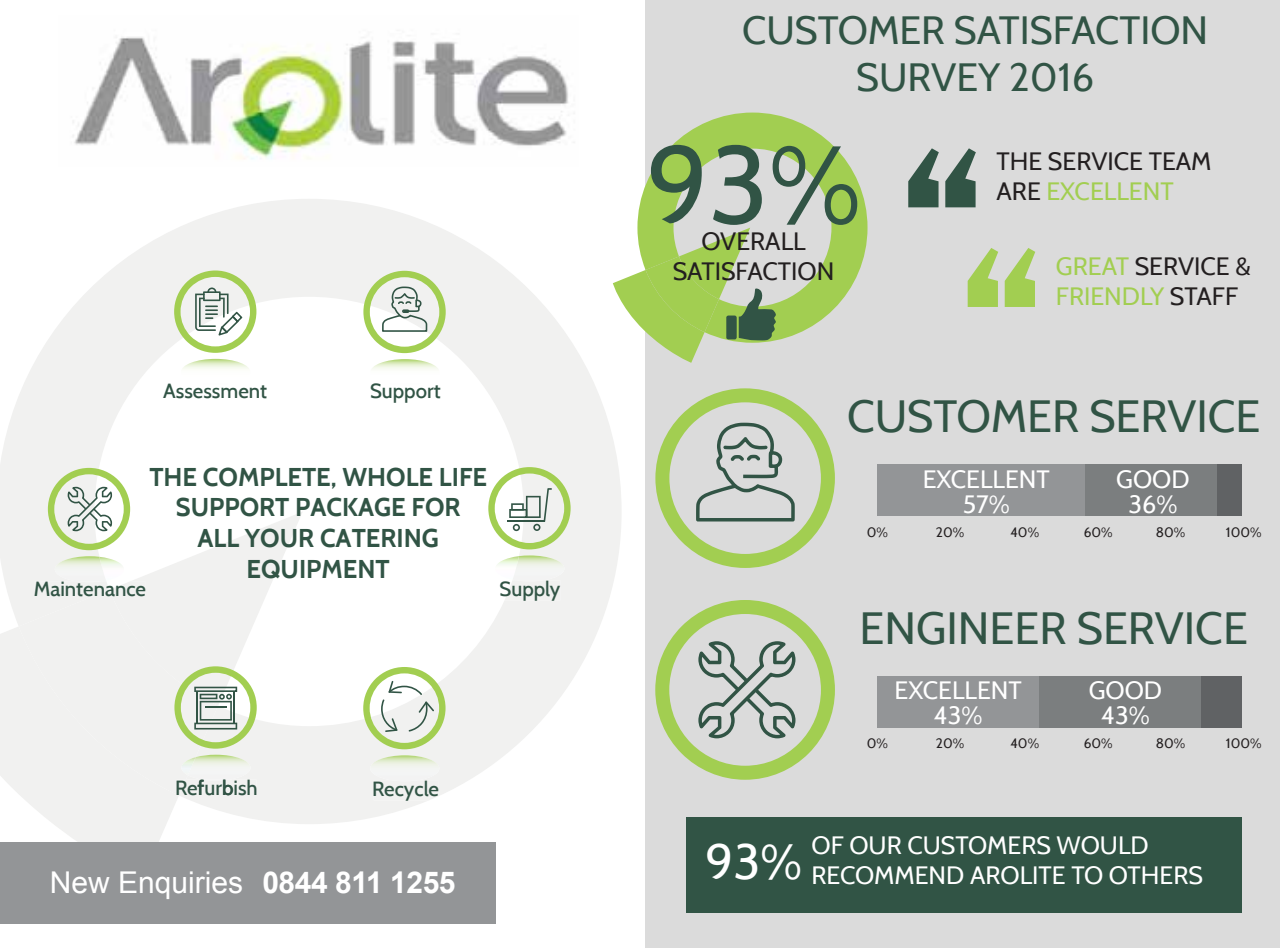
<style>
.page{position:relative;width:1280px;height:948px;background:#fff}
.page>*{position:absolute;margin:0;border:0;box-sizing:border-box;transform-origin:0 0}
.t1{font:110px "Cabin";color:#315445}
.t2{font:49.5px "Cabin";color:#fff}
.t3{font:45px "Cabin";color:#315445}
.t4{font:39.25px/47.2px "Cabin";color:#315445;text-align:center}
.t5{font:30px "Arial";color:#fff}
.t6{font:700 25.75px/30.8px "Cabin";color:#315445;text-align:center}
.t7{font:25px/25px "Cabin";color:#fff;text-align:center}
.t8{font:25px/30px "Cabin";color:#231f20;text-align:center}
.t9{font:25px/30px "Cabin";color:#a2ce51}
.t10{font:500 20.5px "Cabin";color:#315445}
.t11{font:500 20.5px "Cabin";color:#315345}
.t12{font:13.75px "Cabin";color:#231f20}
.s1{font-weight:700}
.s2{color:#a2ce51}
.s3{color:#231f20}
</style>
<div class="page">
<div style="left:646px;top:0;width:634px;height:948px;background:#dbdbdb"></div>
<svg style="left:637px;top:112px;width:231px;height:229px"></svg>
<svg style="left:0;top:199px;width:621px;height:625px"></svg>
<img style="left:370px;top:359px;width:70px;height:25px">
<img style="left:390px;top:384px;width:30px;height:1px">
<svg style="left:363px;top:271px;width:83px;height:82px"></svg>
<img style="left:181px;top:359px;width:69px;height:25px">
<svg style="left:203px;top:384px;width:25px;height:1px"></svg>
<svg style="left:174px;top:270px;width:82px;height:83px"></svg>
<img style="left:370px;top:755px;width:69px;height:25px">
<svg style="left:374px;top:780px;width:64px;height:20px"></svg>
<svg style="left:363px;top:667px;width:83px;height:82px"></svg>
<img style="left:495px;top:556px;width:18px;height:23px">
<img style="left:513px;top:555px;width:51px;height:25px">
<svg style="left:504px;top:580px;width:56px;height:20px"></svg>
<svg style="left:488px;top:467px;width:83px;height:82px"></svg>
<svg style="left:0;top:468px;width:303px;height:374px"></svg>
<svg style="left:908px;top:148px;width:31px;height:59px"></svg>
<svg style="left:945px;top:148px;width:31px;height:59px"></svg>
<svg style="left:968px;top:248px;width:30px;height:59px"></svg>
<svg style="left:1005px;top:248px;width:30px;height:59px"></svg>
<div style="left:0;top:842px;width:495px;height:81px;background:#939597"></div>
<img style="left:73px;top:37px;width:496px;height:122px">
<svg style="left:613px;top:228px;width:163px;height:135px"></svg>
<svg style="left:655px;top:388px;width:180px;height:180px"></svg>
<div style="left:877px;top:464px;width:208px;height:52px;background:#939597"></div>
<div style="left:1085px;top:464px;width:132px;height:52px;background:#7b7e7f"></div>
<div style="left:1217px;top:464px;width:25px;height:52px;background:#606264"></div>
<div style="left:877px;top:676px;width:162px;height:51px;background:#939597"></div>
<div style="left:1039px;top:676px;width:162px;height:51px;background:#7b7e7f"></div>
<div style="left:1201px;top:676px;width:41px;height:51px;background:#606264"></div>
<svg style="left:655px;top:600px;width:180px;height:179px"></svg>
<div style="left:686px;top:818px;width:556px;height:94px;background:#315445"></div>
<p class="t10" style="left:163px;top:378px;width:105px">Assessment</p>
<p class="t10" style="left:370px;top:378px;width:72px">Support</p>
<p class="t6" style="left:149px;top:461px;width:339px">THE COMPLETE, WHOLE LIFE<br>SUPPORT PACKAGE FOR<br>ALL YOUR CATERING<br>EQUIPMENT</p>
<p class="t10" style="left:34px;top:576px;width:114px">Maintenance</p>
<p class="t10" style="left:500px;top:576px;width:62px">Supply</p>
<p class="t10" style="left:175px;top:775px;width:84px">Re urbish</p>
<p class="t11" style="left:198px;top:775px;width:8px">f</p>
<p class="t10" style="left:372px;top:775px;width:68px">Recycle</p>
<p class="t5" style="left:50px;top:862px;width:407px">New Enquiries <span class="s1">0844 811 1255</span></p>
<h3 class="t4" style="left:742px;top:6px;width:468px">CUSTOMER SATISFACTION<br>SURVEY 2016</h3>
<h1 class="t1" style="left:646px;top:117px;width:217px">93%</h1>
<p class="t8" style="left:673px;top:226px;width:163px">OVERALL<br>SATISFACTION</p>
<p class="t8" style="left:997px;top:146px;width:217px;text-align:left">THE SERVICE TEAM<br>ARE <span class="s2">EXCELLENT</span></p>
<p class="t9" style="left:1056px;top:251px;width:196px">GREAT <span class="s3">SERVICE &amp;<br></span>FRIENDLY <span class="s3">STAFF</span></p>
<h3 class="t3" style="left:847px;top:388px;width:415px">CUSTOMER SERVICE</h3>
<p class="t7" style="left:923px;top:466px;width:129px">EXCELLENT<br>57%</p>
<p class="t7" style="left:1116px;top:466px;width:75px">GOOD<br>36%</p>
<p class="t12" style="left:867px;top:523px;width:23px">0%</p>
<p class="t12" style="left:936px;top:523px;width:30px">20%</p>
<p class="t12" style="left:1010px;top:523px;width:30px">40%</p>
<p class="t12" style="left:1084px;top:523px;width:30px">60%</p>
<p class="t12" style="left:1156px;top:523px;width:31px">80%</p>
<p class="t12" style="left:1226px;top:523px;width:37px">100%</p>
<h3 class="t3" style="left:860px;top:600px;width:390px">ENGINEER SERVICE</h3>
<p class="t7" style="left:895px;top:678px;width:129px">EXCELLENT<br>43%</p>
<p class="t7" style="left:1089px;top:678px;width:75px">GOOD<br>43%</p>
<p class="t12" style="left:867px;top:735px;width:23px">0%</p>
<p class="t12" style="left:936px;top:735px;width:30px">20%</p>
<p class="t12" style="left:1010px;top:735px;width:30px">40%</p>
<p class="t12" style="left:1084px;top:735px;width:30px">60%</p>
<p class="t12" style="left:1156px;top:735px;width:31px">80%</p>
<p class="t12" style="left:1226px;top:735px;width:37px">100%</p>
<h2 class="t2" style="left:705px;top:830px;width:98px">93%</h2>
<p class="t7" style="left:812px;top:830px;width:393px;line-height:30px;text-align:left">OF OUR CUSTOMERS WOULD<br>RECOMMEND AROLITE TO OTHERS</p>
</div>
